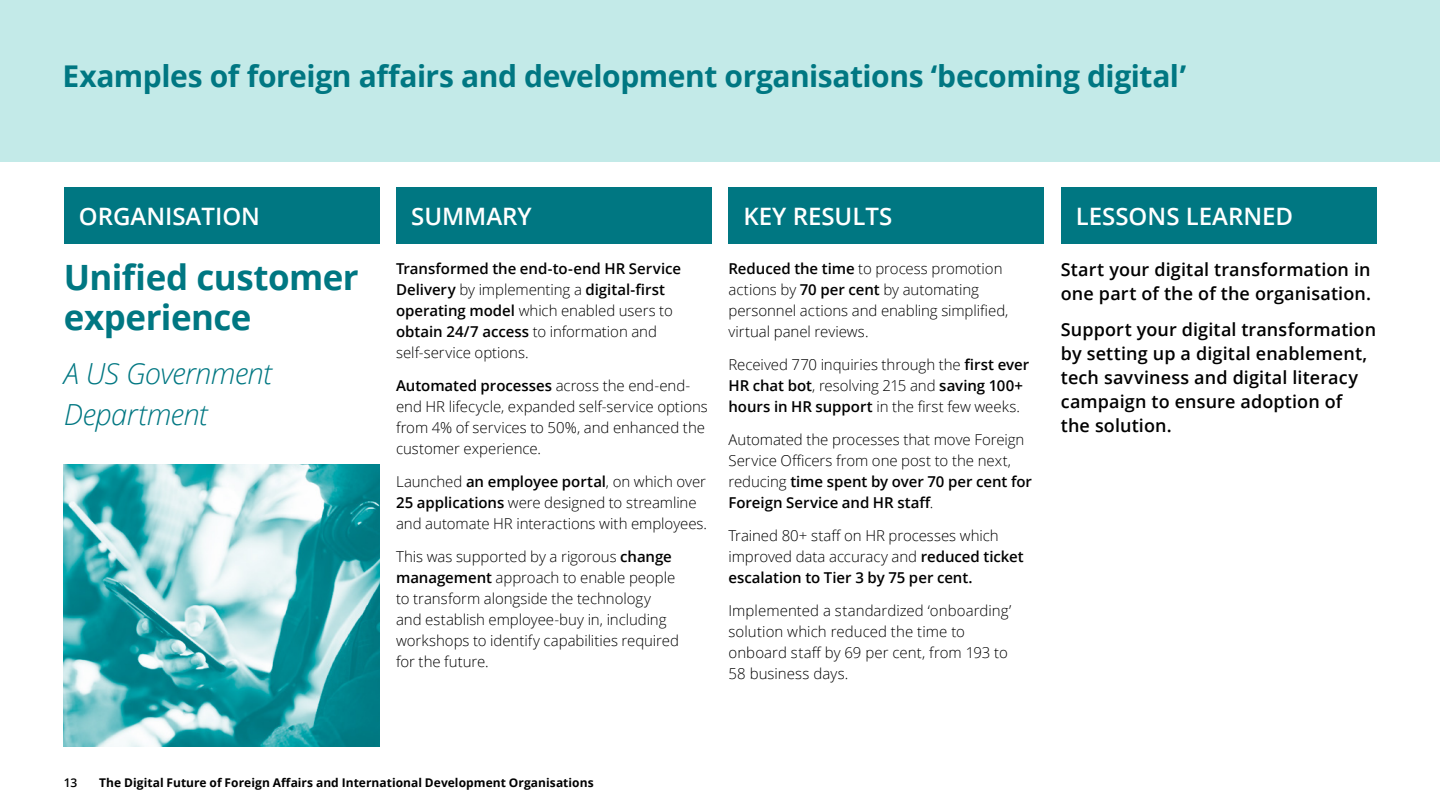
<style>
.page{position:relative;width:1440px;height:810px;background:#fff}
.page>*{position:absolute;margin:0;border:0;box-sizing:border-box;transform-origin:0 0}
.t1{font:700 34.95px/40.8px "Open Sans";letter-spacing:-.015em;color:#007782}
.t2{font:700 30px "Open Sans";letter-spacing:-.015em;color:#007782}
.t3{font:italic 300 29.1px/40.7px "Open Sans";letter-spacing:-.02em;color:#007782}
.t4{font:600 24px "Open Sans";color:#fff}
.t5{font:600 18px/24px "Open Sans";letter-spacing:.005em;color:#000}
.t6{font:300 15px/21px "Open Sans";letter-spacing:-.005em;color:#000}
.t7{font:600 15px/21px "Open Sans";color:#000}
.t8{font:700 12px "Open Sans";letter-spacing:.005em;color:#000}
.t9{font:600 12px "Open Sans";color:#000}
.s1{font-weight:300}
.s2{font-weight:600}
</style>
<div class="page">
<div style="left:0;top:0;width:1440px;height:162px;background:#c3eae8"></div>
<div style="left:729px;top:187px;width:315px;height:57px;background:#007782"></div>
<div style="left:1061px;top:187px;width:315px;height:57px;background:#007782"></div>
<div style="left:396px;top:187px;width:315px;height:57px;background:#007782"></div>
<img style="left:64px;top:465px;width:315px;height:281px">
<div style="left:64px;top:187px;width:315px;height:57px;background:#007782"></div>
<h2 class="t2" style="left:63px;top:55px;width:1125px">Examples of foreign affairs and development organisations ‘becoming digital’</h2>
<h3 class="t4" style="left:79px;top:200px;width:183px">ORGANISATION</h3>
<h3 class="t4" style="left:411px;top:200px;width:122px">SUMMARY</h3>
<h1 class="t1" style="left:64px;top:256px;width:296px">Unified customer experience</h1>
<h3 class="t3" style="left:64px;top:352px;width:210px">A US Government<br>Department</h3>
<p class="t7" style="left:396px;top:258px;width:286px">Transformed the end-to-end HR Service Delivery <span class="s1">by implementing a</span> digital-first operating model <span class="s1">which enabled users to </span>obtain 24/7 access <span class="s1">to information and self-service options.</span></p>
<p class="t6" style="left:396px;top:375px;width:313px"><span class="s2">Automated processes</span> across the end-end&shy;end HR lifecycle, expanded self-service options from 4% of services to 50%, and enhanced the customer experience.</p>
<p class="t6" style="left:396px;top:471px;width:313px">Launched <span class="s2">an employee portal</span>, on which over<br><span class="s2">25 applications</span> were designed to streamline and automate HR interactions with employees.</p>
<p class="t6" style="left:396px;top:546px;width:284px">This was supported by a rigorous <span class="s2">change management</span> approach to enable people to transform alongside the technology and establish employee-buy in, including workshops to identify capabilities required for the future.</p>
<h3 class="t4" style="left:744px;top:200px;width:150px">KEY RESULTS</h3>
<h3 class="t4" style="left:1076px;top:200px;width:219px">LESSONS LEARNED</h3>
<p class="t6" style="left:728px;top:258px;width:282px"><span class="s2">Reduced the time</span> to process promotion actions by <span class="s2">70 per cent</span> by automating personnel actions and enabling simplified, virtual panel reviews.</p>
<p class="t6" style="left:728px;top:354px;width:302px">Received 770 inquiries through the <span class="s2">first ever<br>HR chat bot</span>, resolving 215 and <span class="s2">saving 100+ hours in HR support</span> in the first few weeks.</p>
<p class="t6" style="left:728px;top:429px;width:305px">Automated the processes that move Foreign Service Officers from one post to the next, reducing <span class="s2">time spent by over 70 per cent for Foreign Service and HR staff</span>.</p>
<p class="t6" style="left:728px;top:525px;width:297px">Trained 80+ staff on HR processes which improved data accuracy and <span class="s2">reduced ticket escalation to Tier 3 by 75 per cent.</span></p>
<p class="t6" style="left:728px;top:600px;width:285px">Implemented a standardized ‘onboarding’ solution which reduced the time to onboard staff by 69 per cent, from 193 to 58 business days.</p>
<p class="t5" style="left:1061px;top:257px;width:312px">Start your digital transformation in one part of the of the organisation.</p>
<p class="t5" style="left:1061px;top:317px;width:317px">Support your digital transformation by setting up a digital enablement, tech savviness and digital literacy campaign to ensure adoption of<br>the solution.</p>
<p class="t9" style="left:64px;top:774px;width:15px">13</p>
<p class="t8" style="left:99px;top:774px;width:496px">The Digital Future of Foreign Affairs and International Development Organisations</p>
</div>
